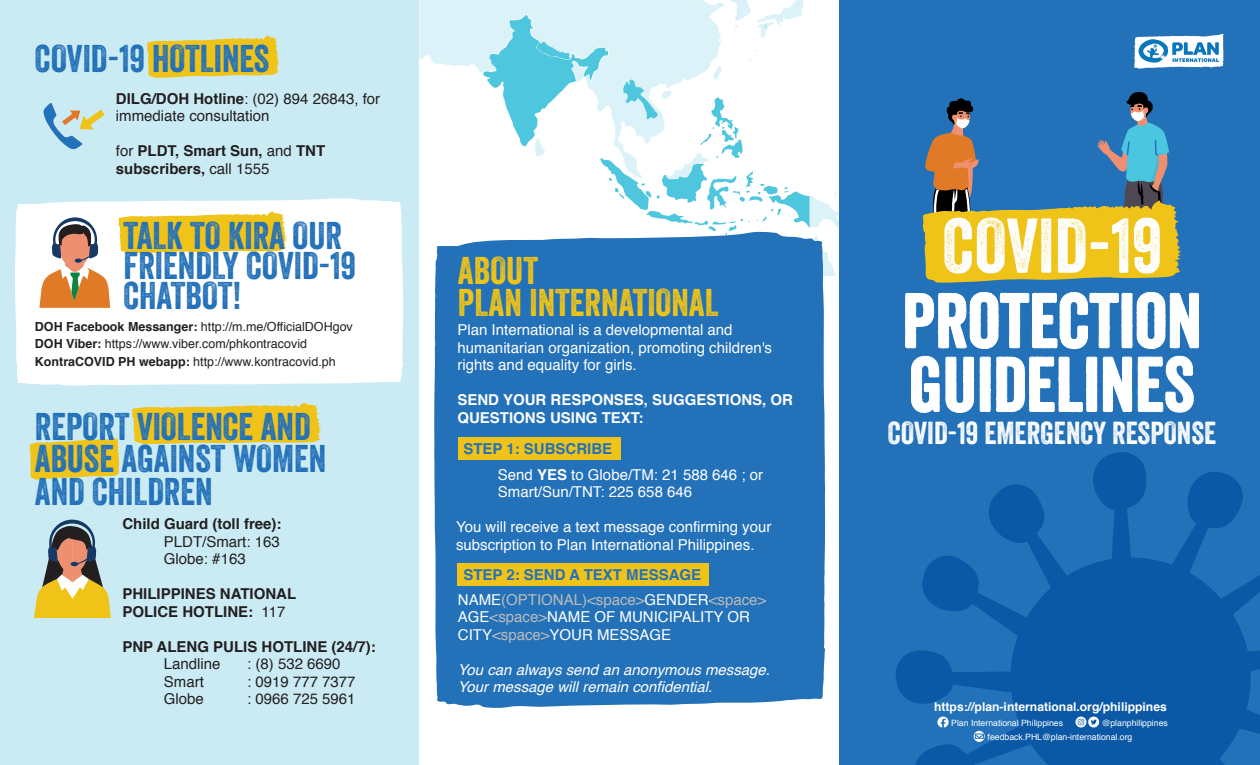
<style>
.page{position:relative;width:1260px;height:765px;background:#fff}
.page>*{position:absolute;margin:0;border:0;box-sizing:border-box;transform-origin:0 0}
.t1{font:75px/75px "Veneer";color:#fff;text-align:center}
.t2{font:37.5px/30px "Veneer";color:#2371b9}
.t3{font:37.5px/32.5px "Veneer";color:#efc318}
.t4{font:30.88px "Veneer";color:#fff}
.t5{font:15px/17.5px "Helvetica";color:#fff}
.t6{font:15px/17.5px "Helvetica";color:#231f20}
.t7{font:700 15px/17.5px "Helvetica";color:#231f20}
.t8{font:italic 15px/17.5px "Helvetica";color:#fff}
.t9{font:700 15px/17.5px "Helvetica";color:#fff}
.t10{font:700 15px "Helvetica";color:#2371b9}
.t11{font:12.5px/17.5px "Helvetica";color:#231f20}
.t12{font:700 12.12px "Helvetica";color:#fff}
.t13{font:8.62px "Helvetica";color:#fff}
.s1{font-weight:700}
.s2{font-weight:400}
.s3{color:#bbb}
</style>
<div class="page">
<div style="left:0;top:0;width:449px;height:765px;background:#cbebf4"></div>
<div style="left:419px;top:0;width:420px;height:765px;background:#fff"></div>
<svg style="left:419px;top:0;width:64px;height:73px;fill:#dbf3f8"></svg>
<svg style="left:483px;top:0;width:356px;height:276px"></svg>
<div style="left:15px;top:198px;width:388px;height:188px;background:#fff"></div>
<div style="left:839px;top:0;width:421px;height:765px;background:#2371b9"></div>
<img style="left:1135px;top:35px;width:89px;height:34px">
<svg style="left:118px;top:211px;width:169px;height:42px"></svg>
<svg style="left:147px;top:35px;width:132px;height:43px"></svg>
<svg style="left:132px;top:403px;width:189px;height:41px"></svg>
<svg style="left:30px;top:436px;width:90px;height:44px"></svg>
<svg style="left:896px;top:452px;width:364px;height:313px;fill:#0b59a6"></svg>
<svg style="left:923px;top:91px;width:258px;height:192px"></svg>
<svg style="left:905px;top:292px;width:294px;height:57px"></svg>
<svg style="left:911px;top:356px;width:63px;height:57px"></svg>
<svg style="left:980px;top:356px;width:117px;height:57px"></svg>
<svg style="left:1103px;top:357px;width:29px;height:55px"></svg>
<svg style="left:1138px;top:356px;width:56px;height:56px"></svg>
<svg style="left:39px;top:217px;width:71px;height:91px"></svg>
<svg style="left:34px;top:520px;width:77px;height:98px"></svg>
<svg style="left:43px;top:103px;width:62px;height:47px"></svg>
<div style="left:434px;top:231px;width:391px;height:477px;background:#2371b9"></div>
<div style="left:458px;top:437px;width:163px;height:22px;background:#efc318"></div>
<div style="left:458px;top:563px;width:251px;height:22px;background:#efc318"></div>
<svg style="left:1076px;top:717px;width:23px;height:11px"></svg>
<svg style="left:937px;top:717px;width:12px;height:11px"></svg>
<svg style="left:974px;top:731px;width:11px;height:11px"></svg>
<svg style="left:975px;top:733px;width:9px;height:5px"></svg>
<h2 class="t2" style="left:35px;top:44px;width:236px">COVID-19 HOTLINES</h2>
<p class="t6" style="left:116px;top:90px;width:266px"><span class="s1">DILG/DOH Hotline</span>: (02) 894 26843, for immediate consultation</p>
<p class="t7" style="left:116px;top:142px;width:211px"><span class="s2">for</span> PLDT, Smart Sun, <span class="s2">and</span> TNT subscribers, <span class="s2">call 1555</span></p>
<h2 class="t2" style="left:124px;top:220px;width:234px">TALK TO KIRA OUR<br>FRIENDLY COVID-19<br>CHATBOT!</h2>
<p class="t11" style="left:35px;top:318px;width:319px"><span class="s1">DOH Facebook Messanger:</span> http://m.me/OfficialDOHgov<br><span class="s1">DOH Viber:</span> https://www.viber.com/phkontracovid<br><span class="s1">KontraCOVID PH webapp:</span> http://www.kontracovid.ph</p>
<h2 class="t2" style="left:35px;top:410px;width:293px;line-height:32.5px">REPORT VIOLENCE AND<br>ABUSE AGAINST WOMEN<br>AND CHILDREN</h2>
<p class="t7" style="left:122px;top:516px;width:161px">Child Guard (toll free):</p>
<p class="t6" style="left:164px;top:533px;width:117px">PLDT/Smart: 163<br>Globe: #163</p>
<p class="t7" style="left:122px;top:586px;width:175px">PHILIPPINES NATIONAL<br>POLICE HOTLINE: <span class="s2">117</span></p>
<p class="t7" style="left:122px;top:638px;width:255px">PNP ALENG PULIS HOTLINE (24/7):</p>
<p class="t6" style="left:164px;top:656px;width:58px">Landline</p>
<p class="t6" style="left:247px;top:656px;width:95px">: (8) 532 6690</p>
<p class="t6" style="left:164px;top:673px;width:42px">Smart</p>
<p class="t6" style="left:247px;top:673px;width:110px">: 0919 777 7377</p>
<p class="t6" style="left:164px;top:691px;width:42px">Globe</p>
<p class="t6" style="left:247px;top:691px;width:110px">: 0966 725 5961</p>
<h2 class="t3" style="left:458px;top:254px;width:262px">ABOUT<br>PLAN INTERNATIONAL</h2>
<p class="t5" style="left:457px;top:322px;width:316px">Plan International is a developmental and humanitarian organization, promoting children's rights and equality for girls.</p>
<p class="t9" style="left:457px;top:392px;width:337px">SEND YOUR RESPONSES, SUGGESTIONS, OR<br>QUESTIONS USING TEXT:</p>
<p class="t10" style="left:463px;top:437px;width:150px">STEP 1: SUBSCRIBE</p>
<p class="t5" style="left:498px;top:466px;width:267px">Send <span class="s1">YES</span> to Globe/TM: 21 588 646 ; or<br>Smart/Sun/TNT: 225 658 646</p>
<p class="t5" style="left:456px;top:519px;width:317px">You will receive a text message confirming your subscription to Plan International Philippines.</p>
<p class="t10" style="left:463px;top:562px;width:239px">STEP 2: SEND A TEXT MESSAGE</p>
<p class="t5" style="left:458px;top:591px;width:310px">NAME<span class="s3">(OPTIONAL)&lt;space&gt;</span>GENDER<span class="s3">&lt;space&gt;<br></span>AGE<span class="s3">&lt;space&gt;</span>NAME OF MUNICIPALITY OR<br>CITY<span class="s3">&lt;space&gt;</span>YOUR MESSAGE</p>
<p class="t8" style="left:458px;top:661px;width:314px">You can always send an anonymous message.<br>Your message will remain confidential.</p>
<h1 class="t1" style="left:902px;top:208px;width:301px">COVID-19<br>PROTECTION</h1>
<h1 class="t1" style="left:910px;top:347px;width:286px">GUIDELINEs</h1>
<h3 class="t4" style="left:888px;top:414px;width:330px">COVID-19 EMERGENCY RESPONSE</h3>
<p class="t12" style="left:934px;top:697px;width:234px">https://plan-international.org/philippines</p>
<p class="t13" style="left:988px;top:730px;width:146px">feedback.PHL@plan-international.org</p>
<p class="t13" style="left:951px;top:716px;width:113px">Plan International Philippines</p>
<p class="t13" style="left:1102px;top:716px;width:68px">@planphilippines</p>
</div>
